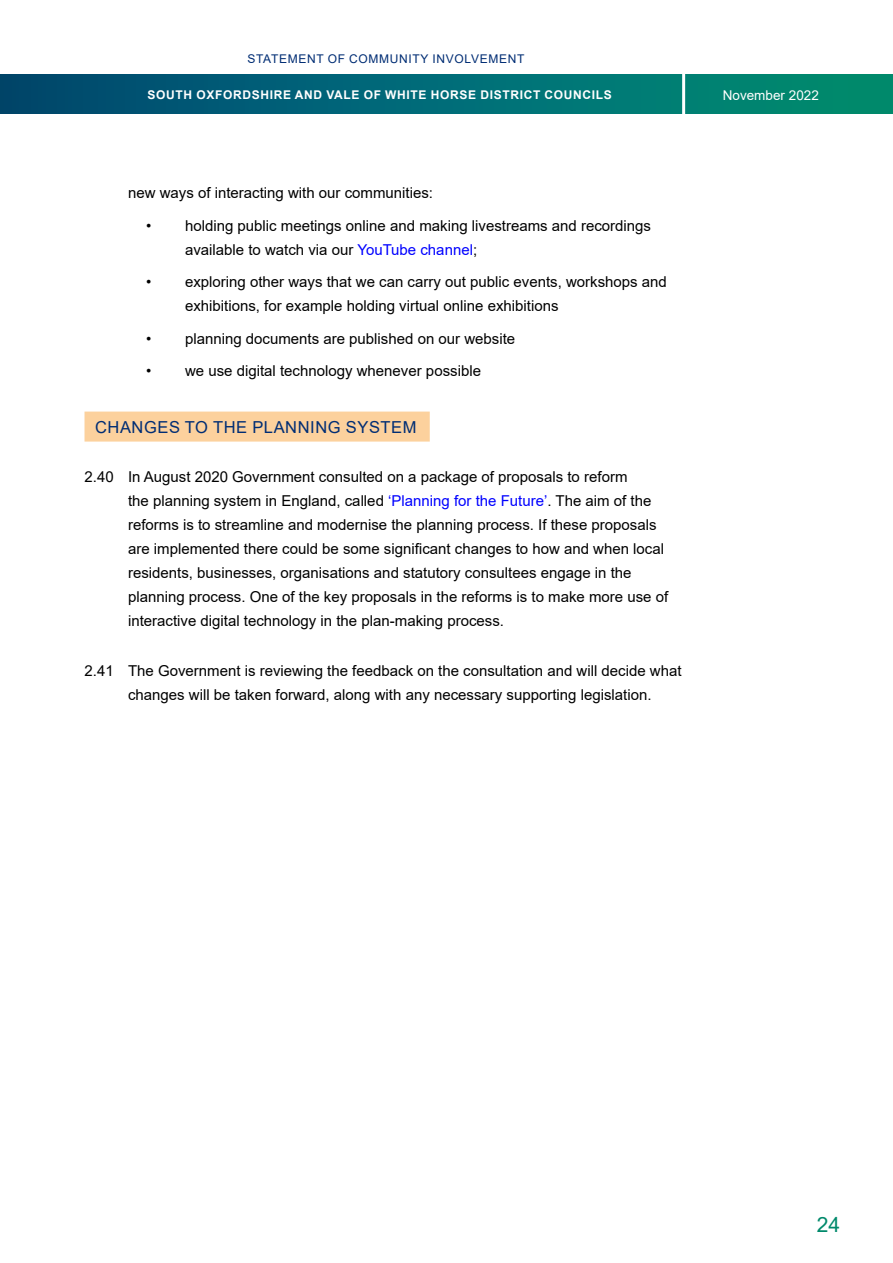
<style>
.page{position:relative;width:893px;height:1263px;background:#fff}
.page>*{position:absolute;margin:0;border:0;box-sizing:border-box;transform-origin:0 0}
.t1{font:21px "Arial";color:#00896b}
.NEW_3rd_HEADER{font:16.5px "Arial";letter-spacing:.035em;color:#002d74}
.t2{font:15px/24px "Arial";color:#000}
.t3{font:13.5px "Arial";color:#fff}
.t4{font:700 12px "Arial";letter-spacing:.055em;color:#fff}
.t5{font:12px "Arial";letter-spacing:.055em;color:#002d74}
.s1{color:#00f}
</style>
<div class="page">
<div style="left:0;top:75px;width:893px;height:39px;background:linear-gradient(to right,#004774,#009073)"></div>
<hr style="left:682px;top:64px;width:3px;height:53px;background:#fff">
<div style="left:85px;top:412px;width:345px;height:30px;background:#fcd19d"></div>
<p class="t5" style="left:248px;top:50px;width:278px">STATEMENT OF COMMUNITY INVOLVEMENT</p>
<p class="t4" style="left:148px;top:86px;width:466px">SOUTH OXFORDSHIRE AND VALE OF WHITE HORSE DISTRICT COUNCILS</p>
<p class="t2" style="left:128px;top:181px;width:307px">new ways of interacting with our communities:</p>
<p class="t2" style="left:185px;top:213px;width:468px;text-indent:-39px">• holding public meetings online and making livestreams and recordings available to watch via our <span class="s1">YouTube channel</span>;</p>
<p class="t2" style="left:185px;top:270px;width:483px;text-indent:-39px">• exploring other ways that we can carry out public events, workshops and exhibitions, for example holding virtual online exhibitions</p>
<p class="t2" style="left:146px;top:326px;width:371px">• planning documents are published on our website</p>
<p class="t2" style="left:146px;top:359px;width:336px">• we use digital technology whenever possible</p>
<p class="NEW_3rd_HEADER" style="left:95px;top:416px;width:323px">CHANGES TO THE PLANNING SYSTEM</p>
<p class="t2" style="left:128px;top:465px;width:542px;text-indent:-44px">2.40 In August 2020 Government consulted on a package of proposals to reform<br>the planning system in England, called <span class="s1">‘Planning for the Future’</span>. The aim of the reforms is to streamline and modernise the planning process. If these proposals are implemented there could be some significant changes to how and when local residents, businesses, organisations and statutory consultees engage in the planning process. One of the key proposals in the reforms is to make more use of interactive digital technology in the plan-making process.</p>
<p class="t2" style="left:128px;top:658px;width:555px;text-indent:-44px">2.41 The Government is reviewing the feedback on the consultation and will decide what changes will be taken forward, along with any necessary supporting legislation.</p>
<p class="t3" style="left:723px;top:86px;width:98px">November 2022</p>
<h1 class="t1" style="left:817px;top:1210px;width:25px">24</h1>
</div>
